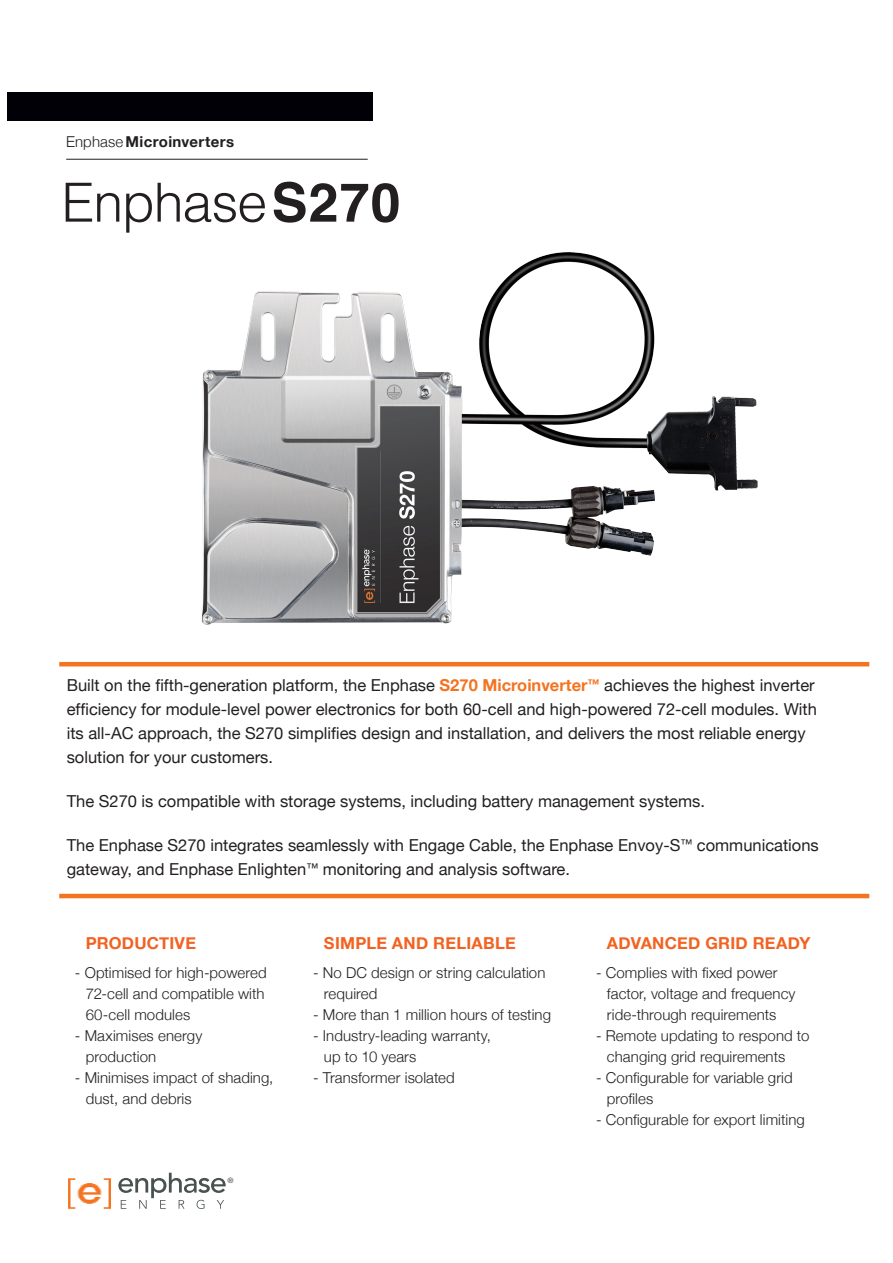
<style>
.page{position:relative;width:893px;height:1263px;background:#fff}
.page>*{position:absolute;margin:0;border:0;box-sizing:border-box;transform-origin:0 0}
.t1{font:300 54px "Helvetica";letter-spacing:-.02em;color:#231f20}
.Paragraph_Body_Copy{font:16.5px/24px "Helvetica Neue";color:#231f20}
.Table_headrow_inset{font:700 16.5px "Helvetica Neue";letter-spacing:.015em;color:#f26221}
.Table_cell_bullet{font:300 15px/21px "Helvetica Neue";letter-spacing:.005em;color:#231f20}
.Product_Category{font:700 15px "Helvetica Neue";letter-spacing:.025em;color:#231f20}
.t2{font:500 7.5px "Helvetica Neue";color:#485250}
.s1{font-weight:300}
.s2{font-weight:700}
.s3{font-weight:700;color:#f47321}
</style>
<div class="page">
<div style="left:8px;top:92px;width:365px;height:29px;background:#000006"></div>
<hr style="left:66px;top:159px;width:302px;height:1px;background:#231f20">
<svg style="left:118px;top:1173px;width:108px;height:36px"></svg>
<svg style="left:68px;top:1178px;width:43px;height:31px"></svg>
<hr style="left:59px;top:662px;width:810px;height:4px;background:#f47321">
<hr style="left:59px;top:894px;width:810px;height:4px;background:#f47321">
<img style="left:201px;top:252px;width:557px;height:373px">
<p class="Product_Category" style="left:66px;top:130px;width:169px"><span class="s1">Enphase</span> Microinverters</p>
<p class="t1" style="left:61px;top:159px;width:341px">Enphase<span class="s2">S270</span></p>
<p class="Paragraph_Body_Copy" style="left:67px;top:674px;width:752px">Built on the fifth-generation platform, the Enphase <span class="s3">S270 Microinverter</span><sup>™</sup> achieves the highest inverter efficiency for module-level power electronics for both 60-cell and high-powered 72-cell modules. With its all-AC approach, the S270 simplifies design and installation, and delivers the most reliable energy solution for your customers.</p>
<p class="Paragraph_Body_Copy" style="left:67px;top:790px;width:640px">The S270 is compatible with storage systems, including battery management systems.</p>
<p class="Paragraph_Body_Copy" style="left:67px;top:834px;width:754px">The Enphase S270 integrates seamlessly with Engage Cable, the Enphase Envoy-S<sup>™</sup> communications gateway, and Enphase Enlighten<sup>™</sup> monitoring and analysis software.</p>
<p class="Table_headrow_inset" style="left:86px;top:930px;width:112px">PRODUCTIVE</p>
<p class="Table_headrow_inset" style="left:324px;top:930px;width:193px">SIMPLE AND RELIABLE</p>
<p class="Table_headrow_inset" style="left:607px;top:930px;width:205px">ADVANCED GRID READY</p>
<p class="Table_cell_bullet" style="left:86px;top:961px;width:182px;text-indent:-11px">- Optimised for high-powered<br>72-cell and compatible with<br>60-cell modules</p>
<p class="Table_cell_bullet" style="left:86px;top:1024px;width:118px;text-indent:-11px">- Maximises energy production</p>
<p class="Table_cell_bullet" style="left:86px;top:1066px;width:189px;text-indent:-11px">- Minimises impact of shading, dust, and debris</p>
<p class="Table_cell_bullet" style="left:607px;top:961px;width:190px;text-indent:-11px">- Complies with fixed power factor, voltage and frequency ride-through requirements</p>
<p class="Table_cell_bullet" style="left:607px;top:1024px;width:204px;text-indent:-11px">- Remote updating to respond to changing grid requirements</p>
<p class="Table_cell_bullet" style="left:607px;top:1066px;width:187px;text-indent:-11px">- Configurable for variable grid profiles</p>
<p class="Table_cell_bullet" style="left:596px;top:1108px;width:210px">- Configurable for export limiting</p>
<p class="Table_cell_bullet" style="left:324px;top:961px;width:223px;text-indent:-11px">- No DC design or string calculation required</p>
<p class="Table_cell_bullet" style="left:313px;top:1003px;width:239px">- More than 1 million hours of testing</p>
<p class="Table_cell_bullet" style="left:324px;top:1024px;width:169px;text-indent:-11px">- Industry-leading warranty, up to 10 years</p>
<p class="Table_cell_bullet" style="left:313px;top:1066px;width:143px">- Transformer isolated</p>
<p class="t2" style="left:227px;top:1174px;width:8px">®</p>
</div>
